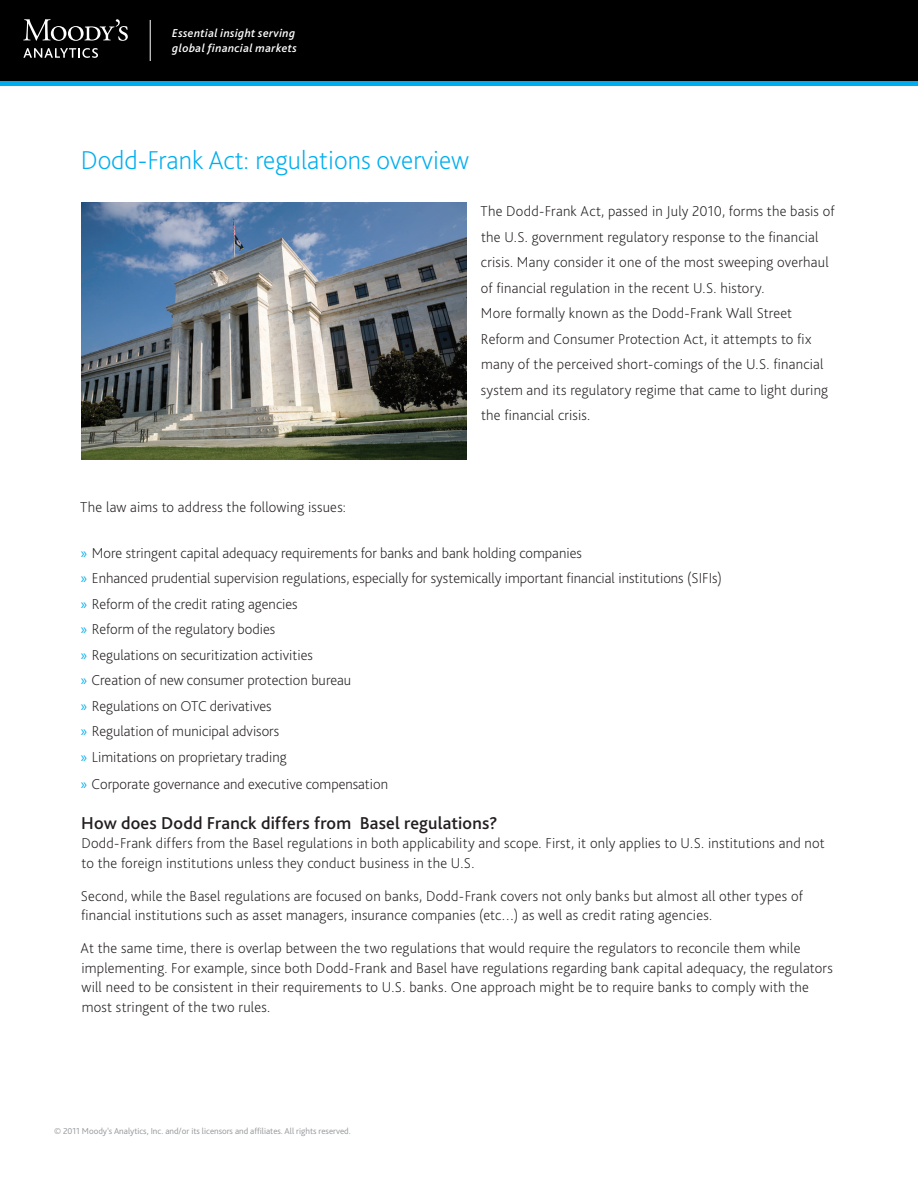
<style>
.page{position:relative;width:918px;height:1188px;background:#fff}
.page>*{position:absolute;margin:0;border:0;box-sizing:border-box;transform-origin:0 0}
.level_1_headline{font:200 27px "Bliss Pro";color:#00aeef}
.level_2_subhead{font:500 18px "Bliss Pro";letter-spacing:.01em;color:#231f20}
.BODY___text{font:200 15px/19.5px "Bliss Pro";letter-spacing:.01em;color:#231f20}
.body___bULLETS___no{font:200 15px "Bliss Pro";color:#231f20}
.level_1_headline-2{font:200 15px/25.5px "Bliss Pro";letter-spacing:.01em;color:#231f20}
.t1{font:italic 500 12px/15px "Bliss Pro";letter-spacing:.03em;color:#fff}
.t2{font:300 9px "Bliss Pro";color:#939598}
.s1{font-family:"Myriad Pro";font-weight:400;color:#00aeef}
</style>
<div class="page">
<div style="left:0;top:80px;width:918px;height:6px;background:#00aeef"></div>
<div style="left:0;top:0;width:918px;height:80px;background:#000001"></div>
<svg style="left:23px;top:19px;width:105px;height:22px"></svg>
<svg style="left:23px;top:48px;width:75px;height:10px"></svg>
<hr style="left:150px;top:20px;width:1px;height:41px;background:#fff">
<img style="left:81px;top:202px;width:386px;height:258px">
<p class="t1" style="left:172px;top:25px;width:126px">Essential insight serving global financial markets</p>
<p class="level_1_headline" style="left:81px;top:143px;width:390px">Dodd-Frank Act: regulations overview</p>
<p class="level_1_headline-2" style="left:480px;top:198px;width:356px">The Dodd-Frank Act, passed in July 2010, forms the basis of the U.S. government regulatory response to the financial crisis. Many consider it one of the most sweeping overhaul of financial regulation in the recent U.S. history.<br>More formally known as the Dodd-Frank Wall Street Reform and Consumer Protection Act, it attempts to fix many of the perceived short-comings of the U.S. financial system and its regulatory regime that came to light during the financial crisis.</p>
<p class="level_1_headline-2" style="left:80px;top:494px;width:267px">The law aims to address the following issues:</p>
<p class="body___bULLETS___no" style="left:81px;top:543px;width:502px"><span class="s1">»</span> More stringent capital adequacy requirements for banks and bank holding companies</p>
<p class="body___bULLETS___no" style="left:81px;top:569px;width:643px"><span class="s1">»</span> Enhanced prudential supervision regulations, especially for systemically important financial institutions (SIFIs)</p>
<p class="body___bULLETS___no" style="left:81px;top:594px;width:218px"><span class="s1">»</span> Reform of the credit rating agencies</p>
<p class="body___bULLETS___no" style="left:81px;top:620px;width:196px"><span class="s1">»</span> Reform of the regulatory bodies</p>
<p class="body___bULLETS___no" style="left:81px;top:645px;width:233px"><span class="s1">»</span> Regulations on securitization activities</p>
<p class="body___bULLETS___no" style="left:81px;top:671px;width:272px"><span class="s1">»</span> Creation of new consumer protection bureau</p>
<p class="body___bULLETS___no" style="left:81px;top:696px;width:192px"><span class="s1">»</span> Regulations on OTC derivatives</p>
<p class="body___bULLETS___no" style="left:81px;top:722px;width:200px"><span class="s1">»</span> Regulation of municipal advisors</p>
<p class="body___bULLETS___no" style="left:81px;top:747px;width:207px"><span class="s1">»</span> Limitations on proprietary trading</p>
<p class="body___bULLETS___no" style="left:81px;top:775px;width:309px"><span class="s1">»</span> Corporate governance and executive compensation</p>
<p class="level_2_subhead" style="left:81px;top:812px;width:418px">How does Dodd Franck differs from Basel regulations?</p>
<p class="BODY___text" style="left:81px;top:833px;width:745px">Dodd-Frank differs from the Basel regulations in both applicability and scope. First, it only applies to U.S. institutions and not to the foreign institutions unless they conduct business in the U.S.</p>
<p class="BODY___text" style="left:81px;top:886px;width:724px">Second, while the Basel regulations are focused on banks, Dodd-Frank covers not only banks but almost all other types of financial institutions such as asset managers, insurance companies (etc…) as well as credit rating agencies.</p>
<p class="BODY___text" style="left:81px;top:938px;width:754px">At the same time, there is overlap between the two regulations that would require the regulators to reconcile them while implementing. For example, since both Dodd-Frank and Basel have regulations regarding bank capital adequacy, the regulators will need to be consistent in their requirements to U.S. banks. One approach might be to require banks to comply with the most stringent of the two rules.</p>
<p class="t2" style="left:54px;top:1126px;width:298px">© 2011 Moody’s Analytics, Inc. and/or its licensors and affiliates. All rights reserved.</p>
</div>
